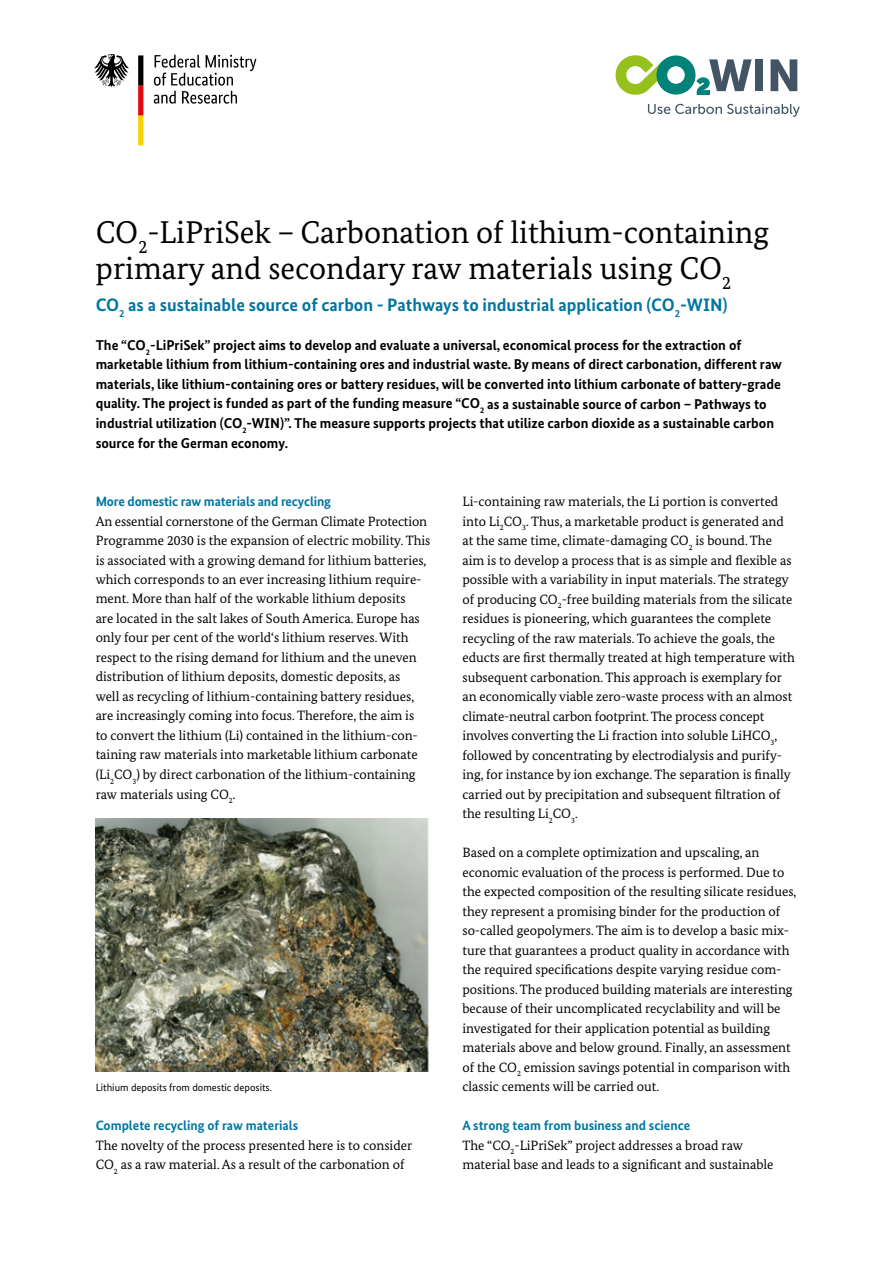
<style>
.page{position:relative;width:893px;height:1263px;background:#fff}
.page>*{position:absolute;margin:0;border:0;box-sizing:border-box;transform-origin:0 0}
.t1{font:31.5px/36px "Bundes Serif";color:#000}
.t2{font:700 18px "Bundes Sans";color:#0075a0}
.t3{font:700 14.25px/19.5px "Bundes Sans";color:#000}
.t4{font:13.5px/19.5px "Bundes Serif";color:#000}
.t5{font:700 13.5px "Bundes Sans";color:#0075a0}
.t6{font:10.5px "Bundes Sans";color:#000}
</style>
<div class="page">
<img style="left:96px;top:818px;width:333px;height:253px">
<svg style="left:154px;top:55px;width:102px;height:49px"></svg>
<svg style="left:94px;top:54px;width:35px;height:33px"></svg>
<svg style="left:138px;top:55px;width:5px;height:90px"></svg>
<div style="left:755px;top:59px;width:8px;height:32px;background:#435465"></div>
<svg style="left:770px;top:59px;width:27px;height:32px"></svg>
<svg style="left:615px;top:55px;width:137px;height:40px"></svg>
<svg style="left:648px;top:104px;width:152px;height:13px"></svg>
<h1 class="t1" style="left:96px;top:214px;width:675px">CO<sub>2</sub>-LiPriSek – Carbonation of lithium-containing primary and secondary raw materials using CO<sub>2</sub></h1>
<h2 class="t2" style="left:96px;top:294px;width:633px">CO<sub>2</sub> as a sustainable source of carbon - Pathways to industrial application (CO<sub>2</sub>-WIN)</h2>
<p class="t3" style="left:96px;top:335px;width:688px">The “CO<sub>2</sub>-LiPriSek” project aims to develop and evaluate a universal, economical process for the extraction of marketable lithium from lithium-containing ores and industrial waste. By means of direct carbonation, different raw materials, like lithium-containing ores or battery residues, will be converted into lithium carbonate of battery-grade quality. The project is funded as part of the funding measure “CO<sub>2</sub> as a sustainable source of carbon – Pathways to industrial utilization (CO<sub>2</sub>-WIN)”. The measure supports projects that utilize carbon dioxide as a sustainable carbon source for the German economy.</p>
<p class="t5" style="left:96px;top:493px;width:237px">More domestic raw materials and recycling</p>
<p class="t4" style="left:96px;top:511px;width:336px">An essential cornerstone of the German Climate Protection Programme 2030 is the expansion of electric mobility. This is associated with a growing demand for lithium batteries, which corresponds to an ever increasing lithium require&shy;ment. More than half of the workable lithium deposits<br>are located in the salt lakes of South America. Europe has only four per cent of the world‘s lithium reserves. With respect to the rising demand for lithium and the uneven distribution of lithium deposits, domestic deposits, as<br>well as recycling of lithium-containing battery residues, are increasingly coming into focus. Therefore, the aim is<br>to convert the lithium (Li) contained in the lithium-con&shy;taining raw materials into marketable lithium carbonate (Li<sub>2</sub>CO<sub>3</sub>) by direct carbonation of the lithium-containing raw materials using CO<sub>2</sub>.</p>
<p class="t6" style="left:96px;top:1081px;width:178px">Lithium deposits from domestic deposits.</p>
<p class="t5" style="left:96px;top:1117px;width:204px">Complete recycling of raw materials</p>
<p class="t4" style="left:96px;top:1135px;width:318px">The novelty of the process presented here is to consider<br>CO<sub>2</sub> as a raw material. As a result of the carbonation of</p>
<p class="t4" style="left:462px;top:491px;width:334px">Li-containing raw materials, the Li portion is converted into Li<sub>2</sub>CO<sub>3</sub>. Thus, a marketable product is generated and at the same time, climate-damaging CO<sub>2</sub> is bound. The aim is to develop a process that is as simple and flexible as possible with a variability in input materials. The strategy of producing CO<sub>2</sub>-free building materials from the silicate residues is pioneering, which guarantees the complete recycling of the raw materials. To achieve the goals, the educts are first thermally treated at high temperature with subsequent carbonation. This approach is exemplary for an economically viable zero-waste process with an almost climate-neutral carbon footprint. The process concept involves converting the Li fraction into soluble LiHCO<sub>3</sub>, followed by concentrating by electrodialysis and purify&shy;ing, for instance by ion exchange. The separation is finally carried out by precipitation and subsequent filtration of the resulting Li<sub>2</sub>CO<sub>3</sub>.</p>
<p class="t4" style="left:462px;top:842px;width:335px">Based on a complete optimization and upscaling, an economic evaluation of the process is performed. Due to the expected composition of the resulting silicate residues, they represent a promising binder for the production of so-called geopolymers. The aim is to develop a basic mix&shy;ture that guarantees a product quality in accordance with the required specifications despite varying residue com&shy;positions. The produced building materials are interesting because of their uncomplicated recyclability and will be investigated for their application potential as building materials above and below ground. Finally, an assessment of the CO<sub>2</sub> emission savings potential in comparison with classic cements will be carried out.</p>
<p class="t5" style="left:462px;top:1117px;width:229px">A strong team from business and science</p>
<p class="t4" style="left:462px;top:1135px;width:313px">The “CO<sub>2</sub>-LiPriSek” project addresses a broad raw material base and leads to a significant and sustainable</p>
</div>
